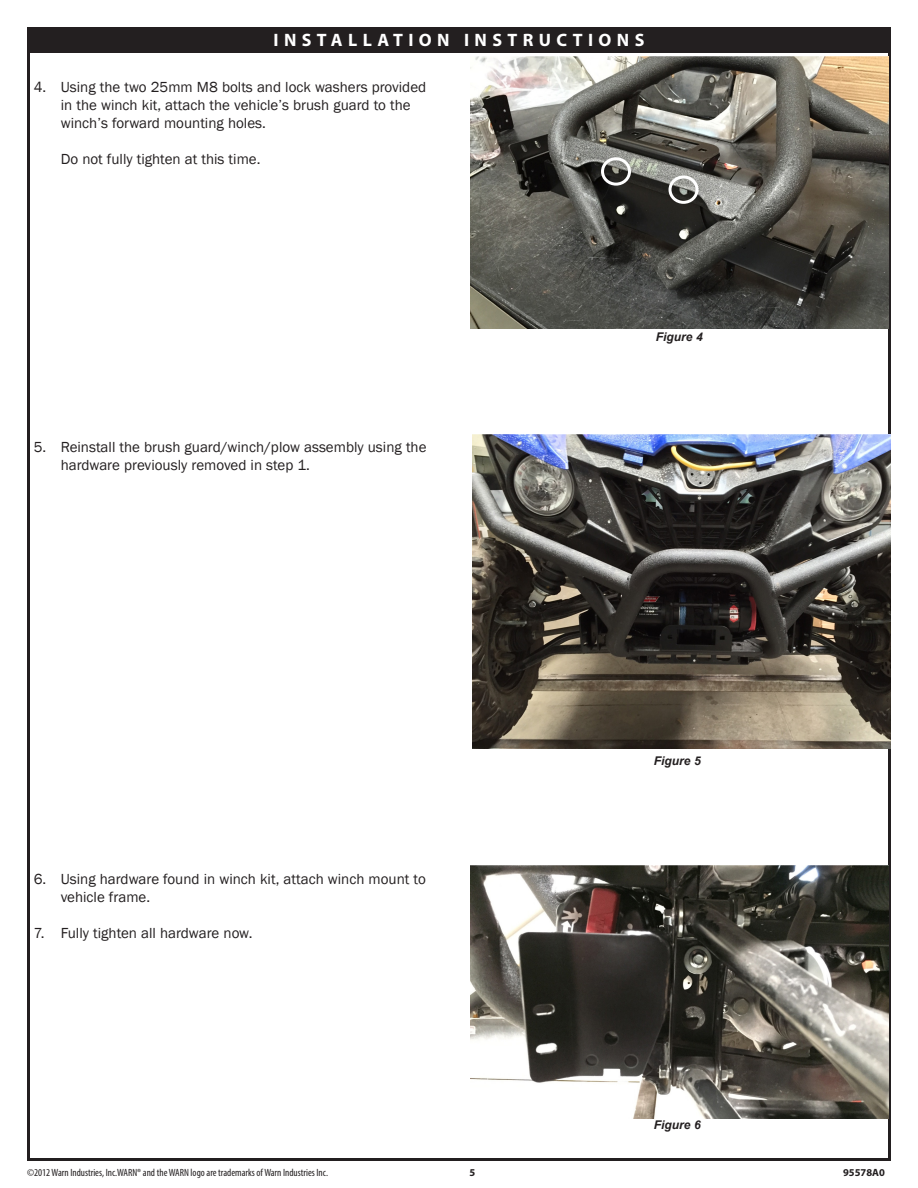
<style>
.page{position:relative;width:918px;height:1188px;background:#fff}
.page>*{position:absolute;margin:0;border:0;box-sizing:border-box;transform-origin:0 0}
.Main_Headers{font:700 18px "Myriad Pro";letter-spacing:.3em;color:#fff}
.Main_Numbered{font:15px/18px "Franklin Gothic";color:#231f20}
.Figure_Normal{font:italic 700 12px "Arial";color:#231f20}
.t1{font:condensed 10.5px "Myriad Pro";color:#231f20}
.t2{font:700 10.5px "Myriad Pro";color:#231f20}
</style>
<div class="page">
<div style="left:28px;top:27px;width:862px;height:25px;background:#231f20"></div>
<img style="left:470px;top:56px;width:419px;height:272px">
<div style="left:601px;top:157px;width:30px;height:29px;border:3px solid #fff;border-radius:50%"></div>
<div style="left:669px;top:175px;width:30px;height:29px;border:3px solid #fff;border-radius:50%"></div>
<img style="left:472px;top:435px;width:419px;height:314px">
<img style="left:470px;top:866px;width:419px;height:253px">
<p class="Main_Headers" style="left:273px;top:29px;width:373px">INSTALLATION INSTRUCTIONS</p>
<p class="Main_Numbered" style="left:61px;top:78px;width:367px;text-indent:-27px">4. Using the two 25mm M8 bolts and lock washers provided in the winch kit, attach the vehicle’s brush guard to the winch’s forward mounting holes.</p>
<p class="Main_Numbered" style="left:61px;top:150px;width:201px">Do not fully tighten at this time.</p>
<p class="Main_Numbered" style="left:61px;top:438px;width:367px;text-indent:-27px">5. Reinstall the brush guard/winch/plow assembly using the hardware previously removed in step 1.</p>
<p class="Figure_Normal" style="left:656px;top:329px;width:49px">Figure 4</p>
<p class="Main_Numbered" style="left:61px;top:870px;width:367px;text-indent:-27px">6. Using hardware found in winch kit, attach winch mount to vehicle frame.</p>
<p class="Main_Numbered" style="left:34px;top:924px;width:220px">7. Fully tighten all hardware now.</p>
<p class="Figure_Normal" style="left:654px;top:753px;width:49px">Figure 5</p>
<p class="Figure_Normal" style="left:654px;top:1117px;width:49px">Figure 6</p>
<p class="t1" style="left:27px;top:1166px;width:303px">©2012 Warn Industries, Inc.WARN® and the WARN logo are trademarks of Warn Industries Inc.</p>
<p class="t2" style="left:470px;top:1165px;width:7px">5</p>
<p class="t2" style="left:843px;top:1165px;width:43px">95578A0</p>
</div>
